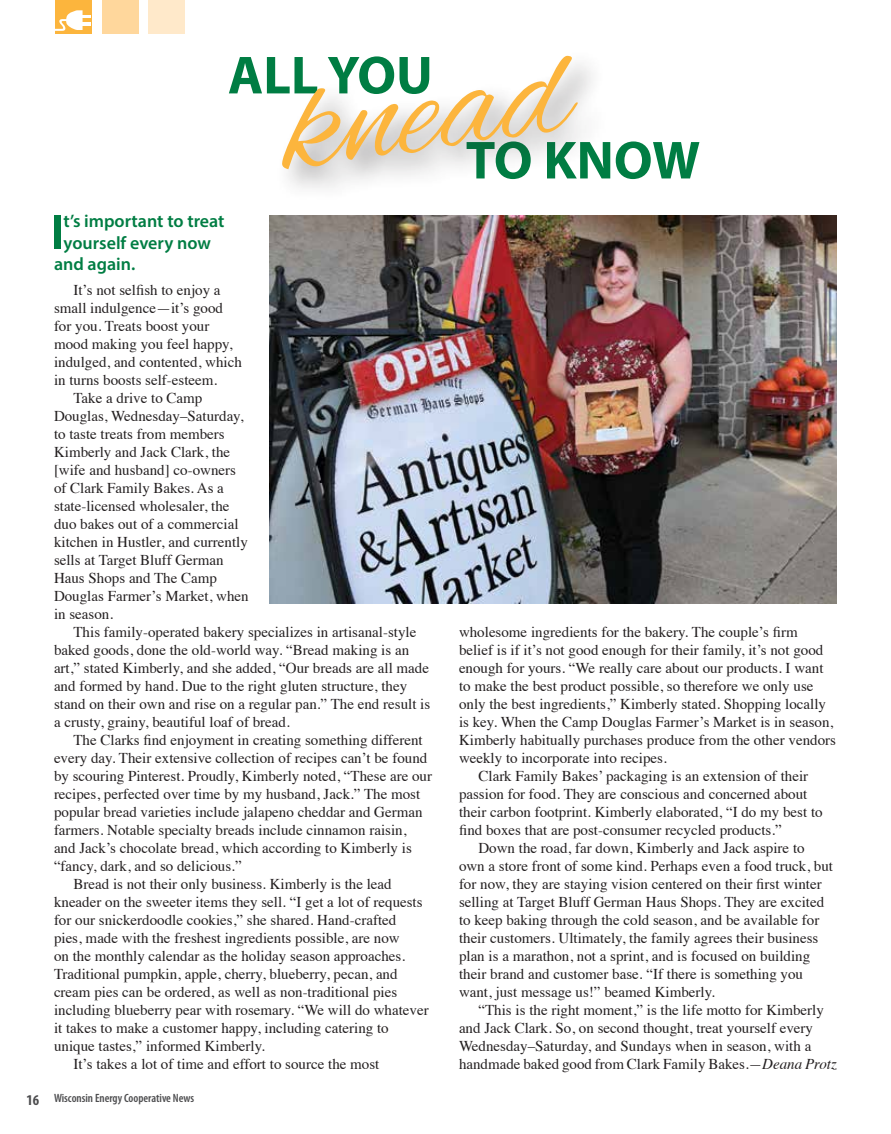
<style>
.page{position:relative;width:891px;height:1134px;background:#fff}
.page>*{position:absolute;margin:0;border:0;box-sizing:border-box;transform-origin:0 0}
.t1{font:150px "Alex Brush";color:#fcb53d}
.t2{font:700 54px "Myriad Pro";color:#007d43}
.t3{font:600 50.1px "Myriad Pro";color:#007d43}
.t4{font:600 18px "Myriad Pro";color:#007d43}
.t5{font:15px "Times";color:#231f20}
.t6{font:600 condensed 12px "Myriad Pro";color:#4d4d4f}
.s1{font-weight:700;font-size:15px}
.s2{font-style:italic}
</style>
<div class="page">
<div style="left:56px;top:0;width:36px;height:34px;background:#fcb53d"></div>
<div style="left:102px;top:0;width:37px;height:34px;background:#ffd79c"></div>
<div style="left:148px;top:0;width:37px;height:34px;background:#ffe9ca"></div>
<svg style="left:55px;top:10px;width:35px;height:21px"></svg>
<img style="left:270px;top:216px;width:567px;height:388px">
<div style="left:275px;top:49px;width:337px;height:155px;background:#231f20;opacity:.46"></div>
<h1 class="t1" style="left:270px;top:46px;width:291px;rotate:-8deg">knead</h1>
<h2 class="t2" style="left:228px;top:40px;width:206px">ALL YOU</h2>
<h2 class="t2" style="left:466px;top:125px;width:236px">TO KNOW</h2>
<h3 class="t3" style="left:50px;top:200px;width:15px">I</h3>
<p class="t4" style="left:64px;top:210px;width:162px">t’s important to treat</p>
<p class="t4" style="left:64px;top:231px;width:149px">yourself every now</p>
<p class="t4" style="left:54px;top:253px;width:83px">and again.</p>
<p class="t5" style="left:74px;top:276px;width:149px">It’s not selfish to enjoy a</p>
<p class="t5" style="left:54px;top:294px;width:171px">small indulgence—it’s good</p>
<p class="t5" style="left:54px;top:312px;width:157px">for you. Treats boost your</p>
<p class="t5" style="left:54px;top:330px;width:180px">mood making you feel happy,</p>
<p class="t5" style="left:54px;top:348px;width:189px">indulged, and contented, which</p>
<p class="t5" style="left:54px;top:366px;width:165px">in turns boosts self-esteem.</p>
<p class="t5" style="left:74px;top:384px;width:130px">Take a drive to Camp</p>
<p class="t5" style="left:54px;top:402px;width:191px">Douglas, Wednesday–Saturday,</p>
<p class="t5" style="left:54px;top:420px;width:172px">to taste treats from members</p>
<p class="t5" style="left:54px;top:438px;width:178px">Kimberly and Jack Clark, the</p>
<p class="t5" style="left:54px;top:456px;width:184px">[wife and husband] co-owners</p>
<p class="t5" style="left:54px;top:474px;width:171px">of Clark Family Bakes. As a</p>
<p class="t5" style="left:54px;top:492px;width:177px">state-licensed wholesaler, the</p>
<p class="t5" style="left:54px;top:510px;width:186px">duo bakes out of a commercial</p>
<p class="t5" style="left:54px;top:528px;width:195px">kitchen in Hustler, and currently</p>
<p class="t5" style="left:54px;top:546px;width:171px">sells at Target Bluff German</p>
<p class="t5" style="left:54px;top:564px;width:165px">Haus Shops and The Camp</p>
<p class="t5" style="left:54px;top:582px;width:196px">Douglas Farmer’s Market, when</p>
<p class="t5" style="left:54px;top:600px;width:61px">in season.</p>
<p class="t5" style="left:74px;top:618px;width:344px">This family-operated bakery specializes in artisanal-style</p>
<p class="t5" style="left:54px;top:636px;width:357px">baked goods, done the old-world way. “Bread making is an</p>
<p class="t5" style="left:54px;top:654px;width:377px">art,” stated Kimberly, and she added, “Our breads are all made</p>
<p class="t5" style="left:54px;top:672px;width:355px">and formed by hand. Due to the right gluten structure, they</p>
<p class="t5" style="left:54px;top:690px;width:378px">stand on their own and rise on a regular pan.” The end result is</p>
<p class="t5" style="left:54px;top:708px;width:237px">a crusty, grainy, beautiful loaf of bread.</p>
<p class="t5" style="left:74px;top:726px;width:351px">The Clarks find enjoyment in creating something different</p>
<p class="t5" style="left:54px;top:744px;width:375px">every day. Their extensive collection of recipes can’t be found</p>
<p class="t5" style="left:54px;top:762px;width:380px">by scouring Pinterest. Proudly, Kimberly noted, “These are our</p>
<p class="t5" style="left:54px;top:780px;width:368px">recipes, perfected over time by my husband, Jack.” The most</p>
<p class="t5" style="left:54px;top:798px;width:370px">popular bread varieties include jalapeno cheddar and German</p>
<p class="t5" style="left:54px;top:816px;width:354px">farmers. Notable specialty breads include cinnamon raisin,</p>
<p class="t5" style="left:54px;top:834px;width:359px">and Jack’s chocolate bread, which according to Kimberly is</p>
<p class="t5" style="left:54px;top:852px;width:189px">“fancy, dark, and so delicious.”</p>
<p class="t5" style="left:74px;top:870px;width:320px">Bread is not their only business. Kimberly is the lead</p>
<p class="t5" style="left:54px;top:888px;width:370px">kneader on the sweeter items they sell. “I get a lot of requests</p>
<p class="t5" style="left:54px;top:906px;width:344px">for our snickerdoodle cookies,” she shared. Hand-crafted</p>
<p class="t5" style="left:54px;top:924px;width:347px">pies, made with the freshest ingredients possible, are now</p>
<p class="t5" style="left:54px;top:942px;width:353px">on the monthly calendar as the holiday season approaches.</p>
<p class="t5" style="left:54px;top:960px;width:345px">Traditional pumpkin, apple, cherry, blueberry, pecan, and</p>
<p class="t5" style="left:54px;top:978px;width:345px">cream pies can be ordered, as well as non-traditional pies</p>
<p class="t5" style="left:54px;top:996px;width:376px">including blueberry pear with rosemary. “We will do whatever</p>
<p class="t5" style="left:54px;top:1014px;width:336px">it takes to make a customer happy, including catering to</p>
<p class="t5" style="left:54px;top:1032px;width:213px">unique tastes,” informed Kimberly.</p>
<p class="t5" style="left:74px;top:1050px;width:307px">It’s takes a lot of time and effort to source the most</p>
<p class="t6" style="left:27px;top:1091px;width:169px"><span class="s1">16</span> Wisconsin Energy Cooperative News</p>
<p class="t5" style="left:459px;top:618px;width:340px">wholesome ingredients for the bakery. The couple’s firm</p>
<p class="t5" style="left:459px;top:636px;width:366px">belief is if it’s not good enough for their family, it’s not good</p>
<p class="t5" style="left:459px;top:654px;width:366px">enough for yours. “We really care about our products. I want</p>
<p class="t5" style="left:459px;top:672px;width:356px">to make the best product possible, so therefore we only use</p>
<p class="t5" style="left:459px;top:690px;width:369px">only the best ingredients,” Kimberly stated. Shopping locally</p>
<p class="t5" style="left:459px;top:708px;width:376px">is key. When the Camp Douglas Farmer’s Market is in season,</p>
<p class="t5" style="left:459px;top:726px;width:379px">Kimberly habitually purchases produce from the other vendors</p>
<p class="t5" style="left:459px;top:744px;width:209px">weekly to incorporate into recipes.</p>
<p class="t5" style="left:478px;top:762px;width:331px">Clark Family Bakes’ packaging is an extension of their</p>
<p class="t5" style="left:459px;top:780px;width:350px">passion for food. They are conscious and concerned about</p>
<p class="t5" style="left:459px;top:798px;width:365px">their carbon footprint. Kimberly elaborated, “I do my best to</p>
<p class="t5" style="left:459px;top:816px;width:324px">find boxes that are post-consumer recycled products.”</p>
<p class="t5" style="left:478px;top:834px;width:328px">Down the road, far down, Kimberly and Jack aspire to</p>
<p class="t5" style="left:459px;top:852px;width:376px">own a store front of some kind. Perhaps even a food truck, but</p>
<p class="t5" style="left:459px;top:870px;width:364px">for now, they are staying vision centered on their first winter</p>
<p class="t5" style="left:459px;top:888px;width:367px">selling at Target Bluff German Haus Shops. They are excited</p>
<p class="t5" style="left:459px;top:906px;width:362px">to keep baking through the cold season, and be available for</p>
<p class="t5" style="left:459px;top:924px;width:361px">their customers. Ultimately, the family agrees their business</p>
<p class="t5" style="left:459px;top:942px;width:353px">plan is a marathon, not a sprint, and is focused on building</p>
<p class="t5" style="left:459px;top:960px;width:346px">their brand and customer base. “If there is something you</p>
<p class="t5" style="left:459px;top:978px;width:258px">want, just message us!” beamed Kimberly.</p>
<p class="t5" style="left:478px;top:996px;width:347px">“This is the right moment,” is the life motto for Kimberly</p>
<p class="t5" style="left:459px;top:1014px;width:356px">and Jack Clark. So, on second thought, treat yourself every</p>
<p class="t5" style="left:459px;top:1032px;width:354px">Wednesday–Saturday, and Sundays when in season, with a</p>
<p class="t5" style="left:459px;top:1050px;width:380px">handmade baked good from Clark Family Bakes.<span class="s2">—Deana Protz</span></p>
</div>
